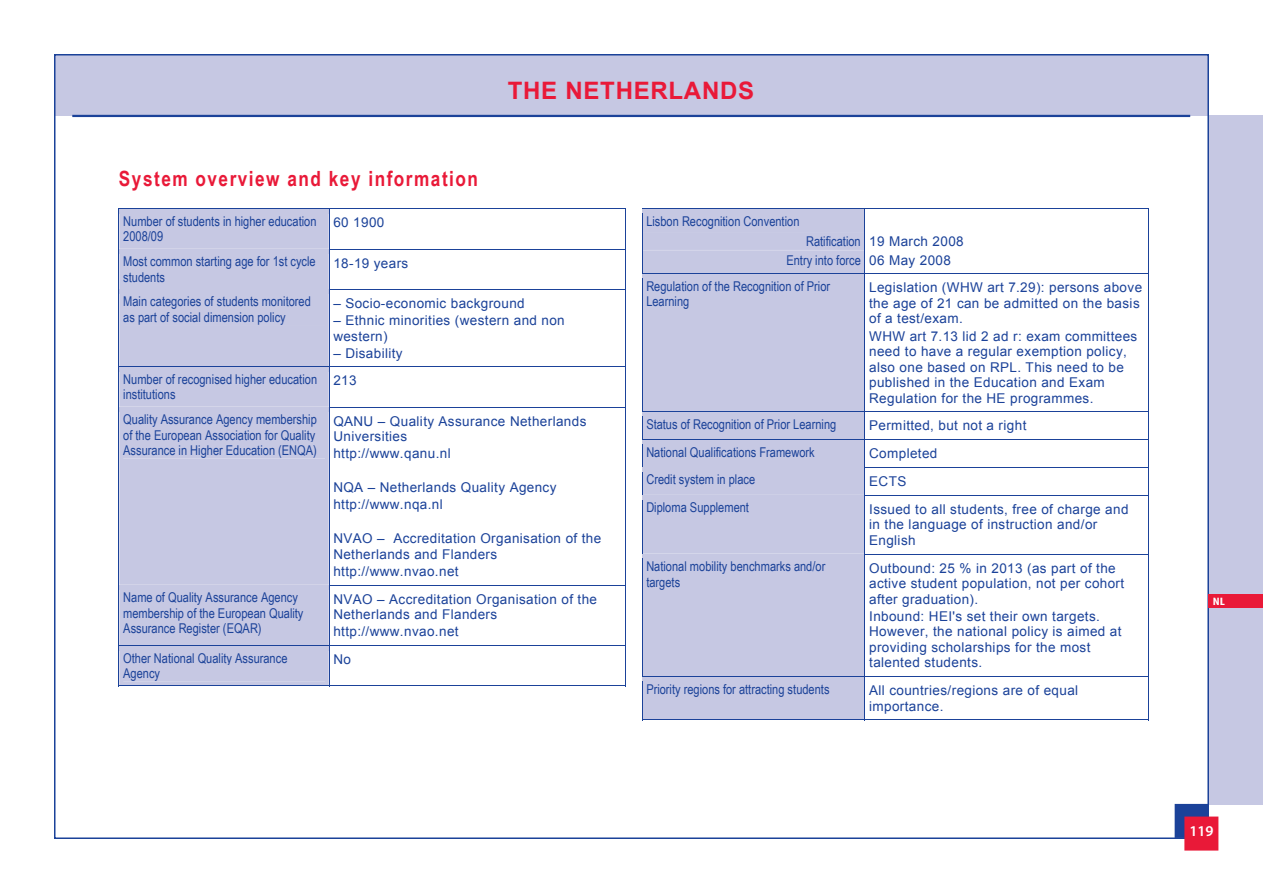
<style>
.page{position:relative;width:1263px;height:893px;background:#fff}
.page>*{position:absolute;margin:0;border:0;box-sizing:border-box;transform-origin:0 0}
.t1{font:700 24px "Arial";letter-spacing:.03em;color:#e91938}
.t2{font:700 21px "Arial Narrow";letter-spacing:.07em;color:#e91938}
.t3{font:600 15px "Myriad Pro";color:#fff}
.t4{font:13.5px/15.5px "Arial";letter-spacing:.025em;color:#1b4299}
.t5{font:13.5px/15.5px "Arial Narrow";color:#1b4299}
.pays{font:700 condensed 10.8px "Myriad Pro";color:#fff;scale:1.25 1}
.s1{font-family:"Arial"}
</style>
<div class="page">
<div style="left:54px;top:54px;width:1155px;height:62px;background:#c6c8e3"></div>
<div style="left:1209px;top:115px;width:54px;height:689px;background:#c6c8e3"></div>
<hr style="left:72px;top:115px;width:1118px;height:2px;background:#1b4299">
<div style="left:1174px;top:804px;width:35px;height:34px;background:#1b4299"></div>
<div style="left:1184px;top:816px;width:34px;height:35px;background:#e91938"></div>
<div style="left:1209px;top:594px;width:54px;height:14px;background:#e91938"></div>
<hr style="left:329px;top:208px;width:296px;height:1px;background:#1b4299">
<hr style="left:625px;top:213px;width:1px;height:36px;background:#1b4299">
<hr style="left:329px;top:249px;width:296px;height:1px;background:#1b4299">
<hr style="left:625px;top:254px;width:1px;height:35px;background:#1b4299">
<hr style="left:329px;top:289px;width:296px;height:1px;background:#1b4299">
<hr style="left:625px;top:294px;width:1px;height:72px;background:#1b4299">
<hr style="left:329px;top:366px;width:296px;height:1px;background:#1b4299">
<hr style="left:625px;top:371px;width:1px;height:36px;background:#1b4299">
<hr style="left:329px;top:407px;width:296px;height:1px;background:#1b4299">
<hr style="left:625px;top:412px;width:1px;height:173px;background:#1b4299">
<hr style="left:329px;top:585px;width:296px;height:1px;background:#1b4299">
<hr style="left:625px;top:590px;width:1px;height:55px;background:#1b4299">
<div style="left:119px;top:208px;width:211px;height:477px;background:#c6c8e3"></div>
<hr style="left:329px;top:645px;width:296px;height:1px;background:#1b4299">
<hr style="left:119px;top:650px;width:1px;height:36px;background:#1b4299">
<hr style="left:119px;top:685px;width:210px;height:1px;background:#1b4299">
<hr style="left:329px;top:650px;width:1px;height:36px;background:#1b4299">
<hr style="left:329px;top:685px;width:296px;height:1px;background:#1b4299">
<hr style="left:625px;top:650px;width:1px;height:36px;background:#1b4299">
<hr style="left:865px;top:208px;width:283px;height:1px;background:#1b4299">
<hr style="left:865px;top:273px;width:283px;height:1px;background:#1b4299">
<svg style="left:1148px;top:208px;width:1px;height:70px"></svg>
<hr style="left:1148px;top:278px;width:1px;height:133px;background:#1b4299">
<hr style="left:865px;top:411px;width:283px;height:1px;background:#1b4299">
<hr style="left:865px;top:439px;width:283px;height:1px;background:#1b4299">
<hr style="left:865px;top:467px;width:283px;height:1px;background:#1b4299">
<hr style="left:865px;top:495px;width:283px;height:1px;background:#1b4299">
<svg style="left:1148px;top:411px;width:1px;height:89px"></svg>
<hr style="left:1148px;top:500px;width:1px;height:54px;background:#1b4299">
<hr style="left:865px;top:554px;width:283px;height:1px;background:#1b4299">
<hr style="left:1148px;top:559px;width:1px;height:117px;background:#1b4299">
<div style="left:642px;top:208px;width:223px;height:511px;background:#c6c8e3"></div>
<hr style="left:865px;top:676px;width:283px;height:1px;background:#1b4299">
<hr style="left:642px;top:681px;width:1px;height:39px;background:#1b4299">
<hr style="left:642px;top:719px;width:223px;height:1px;background:#1b4299">
<hr style="left:865px;top:681px;width:1px;height:39px;background:#1b4299">
<hr style="left:865px;top:719px;width:283px;height:1px;background:#1b4299">
<hr style="left:1148px;top:681px;width:1px;height:39px;background:#1b4299">
<p class="t1" style="left:508px;top:75px;width:248px">THE NETHERLANDS</p>
<p class="t2" style="left:119px;top:163px;width:361px">System overview and key information</p>
<p class="t5" style="left:123px;top:213px;width:195px">Number of students in higher education<br>2008/09</p>
<p class="t4" style="left:333px;top:215px;width:52px">60 1900</p>
<p class="t5" style="left:123px;top:253px;width:194px">Most common starting age for 1st cycle students</p>
<p class="t4" style="left:333px;top:255px;width:77px">18-19 years</p>
<p class="t5" style="left:123px;top:293px;width:189px">Main categories of students monitored as part of social dimension policy</p>
<p class="t4" style="left:333px;top:296px;width:193px">– Socio-economic background</p>
<p class="t4" style="left:333px;top:313px;width:233px">– Ethnic minorities (western and non western)</p>
<p class="t4" style="left:333px;top:345px;width:71px">– Disability</p>
<p class="t5" style="left:123px;top:371px;width:195px">Number of recognised higher education institutions</p>
<p class="t4" style="left:333px;top:373px;width:25px">213</p>
<p class="t5" style="left:123px;top:411px;width:195px">Quality Assurance Agency membership of the European Association for Quality<br>Assurance in Higher Education (ENQA)</p>
<p class="t4" style="left:333px;top:413px;width:255px">QANU – Quality Assurance Netherlands<br>Universities</p>
<p class="t4" style="left:333px;top:446px;width:119px">http://www.qanu.nl</p>
<p class="t4" style="left:333px;top:479px;width:225px;line-height:17px">NQA – Netherlands Quality Agency http://www.nqa.nl</p>
<p class="t4" style="left:333px;top:531px;width:269px">NVAO – Accreditation Organisation of the<br>Netherlands and Flanders</p>
<p class="t4" style="left:333px;top:564px;width:127px">http://www.nvao.net</p>
<p class="t5" style="left:123px;top:589px;width:182px">Name of Quality Assurance Agency membership of the European Quality<br>Assurance Register (EQAR)</p>
<p class="t4" style="left:333px;top:591px;width:265px">NVAO – Accreditation Organisation of the<br>Netherlands and Flanders</p>
<p class="t4" style="left:333px;top:624px;width:127px">http://www.nvao.net</p>
<p class="t5" style="left:123px;top:650px;width:166px">Other National Quality Assurance<br>Agency</p>
<p class="t4" style="left:333px;top:652px;width:19px">No</p>
<p class="t5" style="left:646px;top:213px;width:155px">Lisbon Recognition Convention</p>
<p class="t5" style="left:786px;top:231px;width:179px;line-height:18.6px;text-indent:20px">Ratification <span class="s1">19 March 2008<br></span>Entry into force <span class="s1">06 May 2008</span></p>
<p class="t5" style="left:646px;top:278px;width:185px">Regulation of the Recognition of Prior<br>Learning</p>
<p class="t4" style="left:869px;top:280px;width:274px">Legislation (WHW art 7.29): persons above the age of 21 can be admitted on the basis of a test/exam.</p>
<p class="t4" style="left:869px;top:328px;width:270px">WHW art 7.13 lid 2 ad r: exam committees need to have a regular exemption policy, also one based on RPL. This need to be published in the Education and Exam Regulation for the HE programmes.</p>
<p class="t5" style="left:646px;top:416px;width:191px">Status of Recognition of Prior Learning</p>
<p class="t4" style="left:869px;top:418px;width:159px">Permitted, but not a right</p>
<p class="t5" style="left:646px;top:444px;width:170px">National Qualifications Framework</p>
<p class="t4" style="left:869px;top:446px;width:70px">Completed</p>
<p class="t5" style="left:646px;top:471px;width:110px">Credit system in place</p>
<p class="t4" style="left:869px;top:474px;width:39px">ECTS</p>
<p class="t5" style="left:646px;top:499px;width:104px">Diploma Supplement</p>
<p class="t4" style="left:869px;top:502px;width:261px">Issued to all students, free of charge and in the language of instruction and/or<br>English</p>
<p class="t5" style="left:646px;top:558px;width:181px">National mobility benchmarks and/or targets</p>
<p class="t4" style="left:869px;top:560px;width:256px">Outbound: 25 % in 2013 (as part of the active student population, not per cohort after graduation).</p>
<p class="t4" style="left:869px;top:608px;width:254px">Inbound: HEI's set their own targets.<br>However, the national policy is aimed at providing scholarships for the most talented students.</p>
<p class="t5" style="left:646px;top:681px;width:185px">Priority regions for attracting students</p>
<p class="t4" style="left:869px;top:683px;width:210px">All countries/regions are of equal importance.</p>
<p class="pays" style="left:1213px;top:595px;width:11px">NL</p>
<p class="t3" style="left:1189px;top:822px;width:26px">119</p>
</div>
